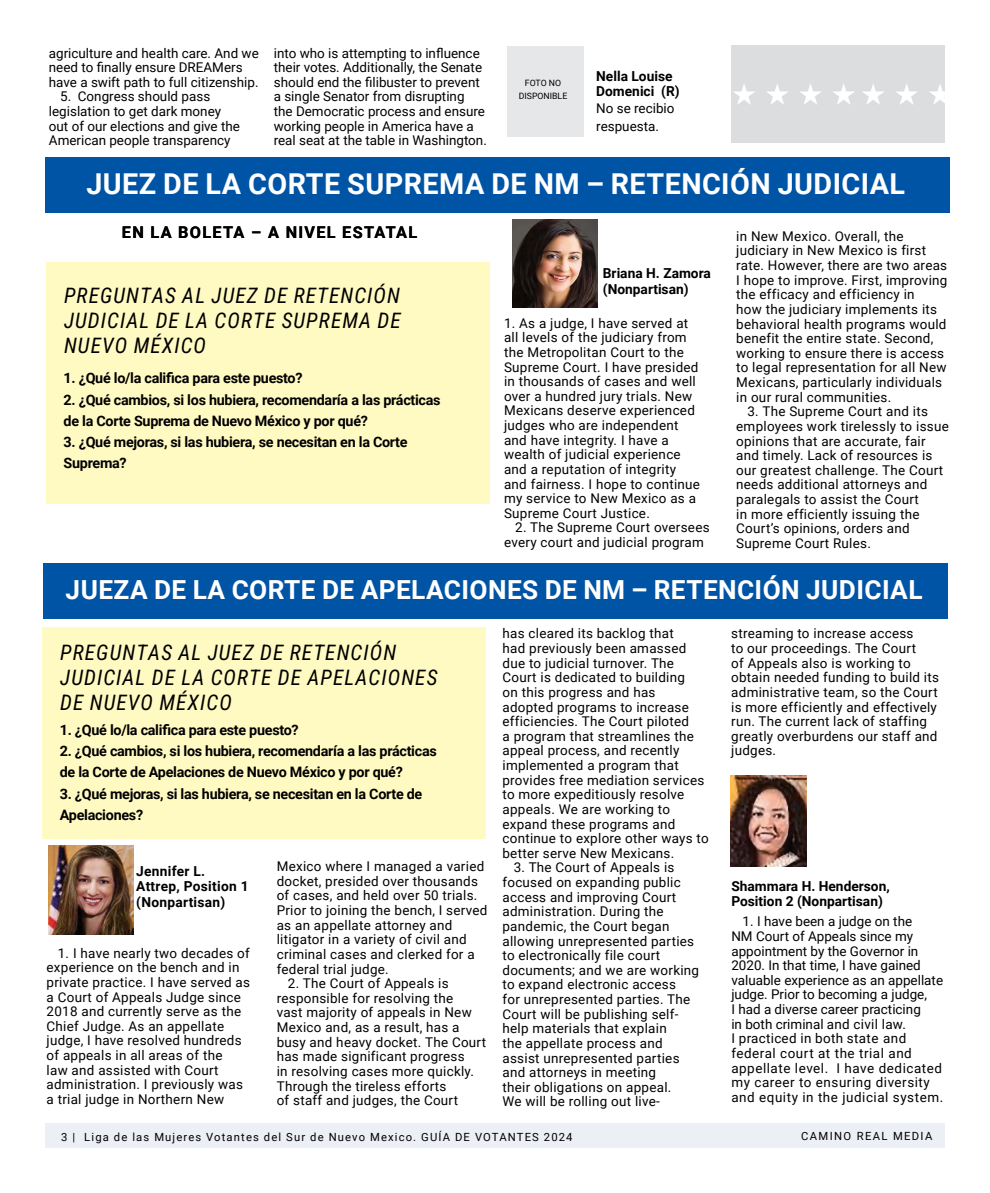
<style>
.page{position:relative;width:990px;height:1193px;background:#fff}
.page>*{position:absolute;margin:0;border:0;box-sizing:border-box;transform-origin:0 0}
.t1{font:700 28.75px "Roboto";letter-spacing:.015em;color:#fff}
.t2{font:700 26.25px "Roboto";letter-spacing:.015em;color:#fff}
.t3{font:italic 21.25px/25px "Roboto Condensed";letter-spacing:.055em;color:#000;text-align:justify}
.t4{font:700 16.25px "Roboto";letter-spacing:.08em;color:#000}
.t5{font:700 14.38px/21.2px "Roboto";letter-spacing:-.02em;color:#000}
.t6{font:700 13.75px/15.4px "Roboto";color:#000}
.t7{font:700 13.75px/15.4px "Roboto";letter-spacing:.02em;color:#000}
.t8{font:13.5px/14.6px "Roboto";letter-spacing:.02em;color:#000}
.t9{font:13.5px/14.6px "Roboto";color:#000}
.t10{font:11.25px "Roboto";letter-spacing:.1em;color:#000}
.t11{font:11.25px "Roboto";letter-spacing:.12em;color:#000}
.t12{font:8.75px/12.9px "Roboto";color:#000;text-align:center}
</style>
<div class="page">
<div style="left:45px;top:1123px;width:900px;height:25px;background:#edeff7"></div>
<div style="left:731px;top:45px;width:214px;height:97px;background:#dcddde"></div>
<img style="left:733px;top:84px;width:122px;height:21px">
<img style="left:862px;top:84px;width:83px;height:21px">
<div style="left:507px;top:47px;width:76px;height:90px;background:#e6e7e8"></div>
<div style="left:46px;top:157px;width:904px;height:56px;background:#0054a6"></div>
<div style="left:46px;top:262px;width:444px;height:242px;background:#fffac2"></div>
<img style="left:513px;top:219px;width:85px;height:88px">
<div style="left:44px;top:563px;width:904px;height:56px;background:#0054a6"></div>
<img style="left:49px;top:845px;width:85px;height:89px">
<div style="left:42px;top:627px;width:444px;height:211px;background:#fffac2"></div>
<img style="left:730px;top:775px;width:76px;height:92px">
<p class="t9" style="left:274px;top:45px;width:215px">into who is attempting to influence their votes. Additionally, the Senate should end the filibuster to prevent a single Senator from disrupting<br>the Democratic process and ensure working people in America have a real seat at the table in Washington.</p>
<h1 class="t1" style="left:86px;top:164px;width:820px">JUEZ DE LA CORTE SUPREMA DE NM – RETENCIÓN JUDICIAL</h1>
<p class="t9" style="left:49px;top:45px;width:211px">agriculture and health care. And we need to finally ensure DREAMers have a swift path to full citizenship.</p>
<p class="t9" style="left:49px;top:89px;width:193px;text-indent:11px">5. Congress should pass legislation to get dark money out of our elections and give the<br>American people transparency</p>
<p class="t6" style="left:596px;top:67px;width:85px">Nella Louise<br>Domenici (R)</p>
<p class="t9" style="left:596px;top:99px;width:80px;line-height:17.9px">No se recibio respuesta.</p>
<p class="t12" style="left:519px;top:76px;width:50px">FOTO NO<br>DISPONIBLE</p>
<p class="t4" style="left:122px;top:221px;width:297px">EN LA BOLETA – A NIVEL ESTATAL</p>
<p class="t8" style="left:736px;top:228px;width:213px">in New Mexico. Overall, the judiciary in New Mexico is first rate. However, there are two areas<br>I hope to improve. First, improving the efficacy and efficiency in<br>how the judiciary implements its behavioral health programs would benefit the entire state. Second, working to ensure there is access to legal representation for all New<br>Mexicans, particularly individuals in our rural communities.</p>
<p class="t8" style="left:736px;top:403px;width:214px;text-indent:11px">3. The Supreme Court and its employees work tirelessly to issue opinions that are accurate, fair and timely. Lack of resources is our greatest challenge. The Court needs additional attorneys and paralegals to assist the Court<br>in more efficiently issuing the<br>Court’s opinions, orders and<br>Supreme Court Rules.</p>
<h2 class="t2" style="left:66px;top:571px;width:858px">JUEZA DE LA CORTE DE APELACIONES DE NM – RETENCIÓN JUDICIAL</h2>
<p class="t6" style="left:603px;top:265px;width:110px">Briana H. Zamora (Nonpartisan)</p>
<h3 class="t3" style="left:64px;top:282px;width:338px">PREGUNTAS AL JUEZ DE RETENCIÓN JUDICIAL DE LA CORTE SUPREMA DE NUEVO MÉXICO</h3>
<p class="t5" style="left:64px;top:367px;width:240px">1. ¿Qué lo/la califica para este puesto?</p>
<p class="t5" style="left:64px;top:388px;width:379px">2. ¿Qué cambios, si los hubiera, recomendaría a las prácticas de la Corte Suprema de Nuevo México y por qué?</p>
<p class="t5" style="left:64px;top:431px;width:345px">3. ¿Qué mejoras, si las hubiera, se necesitan en la Corte<br>Suprema?</p>
<p class="t8" style="left:504px;top:315px;width:198px">1. As a judge, I have served at all levels of the judiciary from the Metropolitan Court to the<br>Supreme Court. I have presided in thousands of cases and well over a hundred jury trials. New<br>Mexicans deserve experienced judges who are independent and have integrity. I have a wealth of judicial experience and a reputation of integrity and fairness. I hope to continue my service to New Mexico as a<br>Supreme Court Justice.</p>
<p class="t8" style="left:504px;top:520px;width:207px;text-indent:11px">2. The Supreme Court oversees every court and judicial program</p>
<h3 class="t3" style="left:60px;top:639px;width:379px;text-align:left">PREGUNTAS AL JUEZ DE RETENCIÓN<br>JUDICIAL DE LA CORTE DE APELACIONES<br>DE NUEVO MÉXICO</h3>
<p class="t5" style="left:60px;top:718px;width:240px">1. ¿Qué lo/la califica para este puesto?</p>
<p class="t5" style="left:60px;top:739px;width:379px">2. ¿Qué cambios, si los hubiera, recomendaría a las prácticas de la Corte de Apelaciones de Nuevo México y por qué?</p>
<p class="t5" style="left:60px;top:782px;width:364px">3. ¿Qué mejoras, si las hubiera, se necesitan en la Corte de<br>Apelaciones?</p>
<p class="t8" style="left:277px;top:858px;width:212px">Mexico where I managed a varied docket, presided over thousands of cases, and held over 50 trials.<br>Prior to joining the bench, I served as an appellate attorney and litigator in a variety of civil and criminal cases and clerked for a federal trial judge.</p>
<p class="t8" style="left:277px;top:975px;width:211px;text-indent:11px">2. The Court of Appeals is responsible for resolving the<br>vast majority of appeals in New<br>Mexico and, as a result, has a busy and heavy docket. The Court has made significant progress<br>in resolving cases more quickly.<br>Through the tireless efforts<br>of staff and judges, the Court</p>
<p class="t7" style="left:136px;top:863px;width:114px">Jennifer L.<br>Attrep, Position 1 (Nonpartisan)</p>
<p class="t8" style="left:47px;top:945px;width:205px;text-indent:11px">1. I have nearly two decades of experience on the bench and in private practice. I have served as a Court of Appeals Judge since<br>2018 and currently serve as the<br>Chief Judge. As an appellate judge, I have resolved hundreds of appeals in all areas of the<br>law and assisted with Court administration. I previously was a trial judge in Northern New</p>
<p class="t8" style="left:502px;top:626px;width:208px">has cleared its backlog that<br>had previously been amassed due to judicial turnover. The<br>Court is dedicated to building<br>on this progress and has adopted programs to increase efficiencies. The Court piloted<br>a program that streamlines the appeal process, and recently implemented a program that provides free mediation services to more expeditiously resolve appeals. We are working to expand these programs and continue to explore other ways to better serve New Mexicans.</p>
<p class="t8" style="left:502px;top:859px;width:198px;text-indent:11px">3. The Court of Appeals is focused on expanding public access and improving Court administration. During the pandemic, the Court began allowing unrepresented parties to electronically file court documents; and we are working to expand electronic access<br>for unrepresented parties. The<br>Court will be publishing self&shy;help materials that explain<br>the appellate process and assist unrepresented parties and attorneys in meeting<br>their obligations on appeal.<br>We will be rolling out live-</p>
<p class="t8" style="left:731px;top:626px;width:209px">streaming to increase access<br>to our proceedings. The Court<br>of Appeals also is working to obtain needed funding to build its administrative team, so the Court is more efficiently and effectively run. The current lack of staffing greatly overburdens our staff and judges.</p>
<p class="t6" style="left:731px;top:877px;width:160px">Shammara H. Henderson,<br>Position 2 (Nonpartisan)</p>
<p class="t9" style="left:731px;top:913px;width:213px;text-indent:11px">1. I have been a judge on the<br>NM Court of Appeals since my appointment by the Governor in<br>2020. In that time, I have gained valuable experience as an appellate judge. Prior to becoming a judge,<br>I had a diverse career practicing<br>in both criminal and civil law.<br>I practiced in both state and federal court at the trial and appellate level. I have dedicated my career to ensuring diversity and equity in the judicial system.</p>
<p class="t10" style="left:61px;top:1129px;width:513px">3 | Liga de las Mujeres Votantes del Sur de Nuevo Mexico. GUÍA DE VOTANTES 2024</p>
<p class="t11" style="left:801px;top:1128px;width:133px">CAMINO REAL MEDIA</p>
</div>
